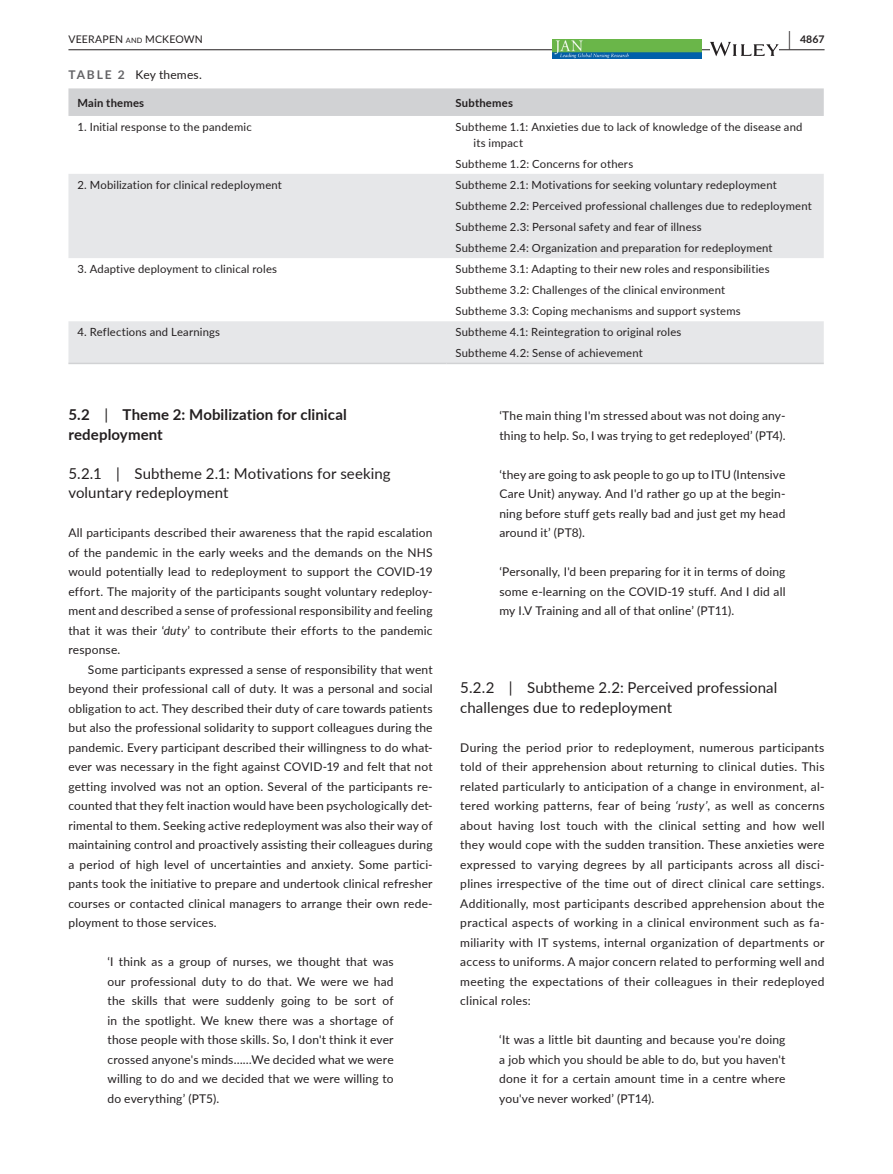
<style>
.page{position:relative;width:893px;height:1174px;background:#fff}
.page>*{position:absolute;margin:0;border:0;box-sizing:border-box;transform-origin:0 0}
.t1{font:15px/19.5px "Lato";letter-spacing:.005em;color:#231f20}
.t2{font:700 15px/19.5px "Lato";letter-spacing:.005em;color:#231f20}
.t3{font:12px/19.5px "Lato";letter-spacing:.015em;color:#231f20;text-align:justify}
.t4{font:11.25px/21px "Lato";letter-spacing:.015em;color:#231f20}
.t5{font:700 11.25px "Lato";letter-spacing:.02em;color:#231f20}
.t6{font:10.5px "Lato";letter-spacing:.015em;color:#231f20}
.t7{font:700 10.5px "Lato";color:#231f20}
.s1{font-size:7.35px}
.s2{font-size:19.5px}
.s3{font-weight:700;color:#636366}
.s4{font-weight:400}
.s5{font-style:italic}
</style>
<div class="page">
<hr style="left:68px;top:49px;width:756px;height:1px;background:#231f20">
<img style="left:553px;top:39px;width:148px;height:20px">
<svg style="left:710px;top:42px;width:69px;height:14px"></svg>
<div style="left:68px;top:88px;width:756px;height:28px;background:#d1d2d4"></div>
<svg style="left:68px;top:174px;width:756px;height:189px;fill:#e6e7e9"></svg>
<hr style="left:68px;top:363px;width:379px;height:1px;background:#d1d2d4">
<hr style="left:447px;top:363px;width:377px;height:1px;background:#d1d2d4">
<p class="t6" style="left:68px;top:31px;width:136px">VEERAPEN <span class="s1">an d</span> MCKEOWN</p>
<p class="t7" style="left:789px;top:31px;width:37px"><span class="s2">|</span> 4867</p>
<p class="t3" style="left:68px;top:64px;width:135px"><span class="s3">TABLE 2</span> Key themes.</p>
<p class="t5" style="left:77px;top:94px;width:68px">Main themes</p>
<p class="t5" style="left:456px;top:94px;width:59px">Subthemes</p>
<p class="t4" style="left:77px;top:116px;width:176px">1. Initial response to the pandemic</p>
<p class="t4" style="left:474px;top:119px;width:330px;line-height:15.8px;text-indent:-18px">Subtheme 1.1: Anxieties due to lack of knowledge of the disease and its impact</p>
<p class="t4" style="left:456px;top:153px;width:179px">Subtheme 1.2: Concerns for others</p>
<p class="t4" style="left:77px;top:174px;width:206px">2. Mobilization for clinical redeployment</p>
<p class="t4" style="left:456px;top:174px;width:358px">Subtheme 2.1: Motivations for seeking voluntary redeployment Subtheme 2.2: Perceived professional challenges due to redeployment Subtheme 2.3: Personal safety and fear of illness<br>Subtheme 2.4: Organization and preparation for redeployment</p>
<p class="t4" style="left:77px;top:258px;width:201px">3. Adaptive deployment to clinical roles</p>
<p class="t4" style="left:456px;top:258px;width:316px">Subtheme 3.1: Adapting to their new roles and responsibilities<br>Subtheme 3.2: Challenges of the clinical environment<br>Subtheme 3.3: Coping mechanisms and support systems</p>
<p class="t4" style="left:77px;top:321px;width:144px">4. Reflections and Learnings</p>
<p class="t4" style="left:456px;top:321px;width:227px">Subtheme 4.1: Reintegration to original roles<br>Subtheme 4.2: Sense of achievement</p>
<p class="t2" style="left:68px;top:404px;width:280px">5.2 <span class="s4">|</span> Theme 2: Mobilization for clinical redeployment</p>
<p class="t1" style="left:68px;top:463px;width:324px">5.2.1 | Subtheme 2.1: Motivations for seeking voluntary redeployment</p>
<p class="t3" style="left:68px;top:522px;width:366px">All participants described their awareness that the rapid escalation of the pandemic in the early weeks and the demands on the NHS would potentially lead to redeployment to support the COVID-19 effort. The majority of the participants sought voluntary redeploy&shy;ment and described a sense of professional responsibility and feeling that it was their ‘<span class="s5">duty</span>’ to contribute their efforts to the pandemic response.</p>
<p class="t3" style="left:68px;top:659px;width:366px;text-indent:20px">Some participants expressed a sense of responsibility that went beyond their professional call of duty. It was a personal and social obligation to act. They described their duty of care towards patients but also the professional solidarity to support colleagues during the pandemic. Every participant described their willingness to do what&shy;ever was necessary in the fight against COVID-19 and felt that not getting involved was not an option. Several of the participants re&shy;counted that they felt inaction would have been psychologically det&shy;rimental to them. Seeking active redeployment was also their way of maintaining control and proactively assisting their colleagues during a period of high level of uncertainties and anxiety. Some partici&shy;pants took the initiative to prepare and undertook clinical refresher courses or contacted clinical managers to arrange their own rede&shy;ployment to those services.</p>
<p class="t3" style="left:107px;top:951px;width:288px">‘I think as a group of nurses, we thought that was our professional duty to do that. We were we had the skills that were suddenly going to be sort of in the spotlight. We knew there was a shortage of those people with those skills. So, I don't think it ever crossed anyone's minds……We decided what we were willing to do and we decided that we were willing to do everything’ (PT5).</p>
<p class="t3" style="left:499px;top:405px;width:288px">‘The main thing I'm stressed about was not doing any&shy;thing to help. So, I was trying to get redeployed’ (PT4).</p>
<p class="t3" style="left:499px;top:464px;width:288px">‘they are going to ask people to go up to ITU (Intensive Care Unit) anyway. And I'd rather go up at the begin&shy;ning before stuff gets really bad and just get my head around it’ (PT8).</p>
<p class="t3" style="left:499px;top:561px;width:288px">‘Personally, I'd been preparing for it in terms of doing some e-learning on the COVID-19 stuff. And I did all my I.V Training and all of that online’ (PT11).</p>
<p class="t1" style="left:460px;top:677px;width:318px">5.2.2 | Subtheme 2.2: Perceived professional challenges due to redeployment</p>
<p class="t3" style="left:460px;top:737px;width:366px">During the period prior to redeployment, numerous participants told of their apprehension about returning to clinical duties. This related particularly to anticipation of a change in environment, al&shy;tered working patterns, fear of being <span class="s5">‘rusty’</span>, as well as concerns about having lost touch with the clinical setting and how well they would cope with the sudden transition. These anxieties were expressed to varying degrees by all participants across all disci&shy;plines irrespective of the time out of direct clinical care settings.<br>Additionally, most participants described apprehension about the practical aspects of working in a clinical environment such as fa&shy;miliarity with IT systems, internal organization of departments or access to uniforms. A major concern related to performing well and meeting the expectations of their colleagues in their redeployed clinical roles:</p>
<p class="t3" style="left:499px;top:1029px;width:288px">‘It was a little bit daunting and because you're doing a job which you should be able to do, but you haven't done it for a certain amount time in a centre where you've never worked’ (PT14).</p>
</div>
